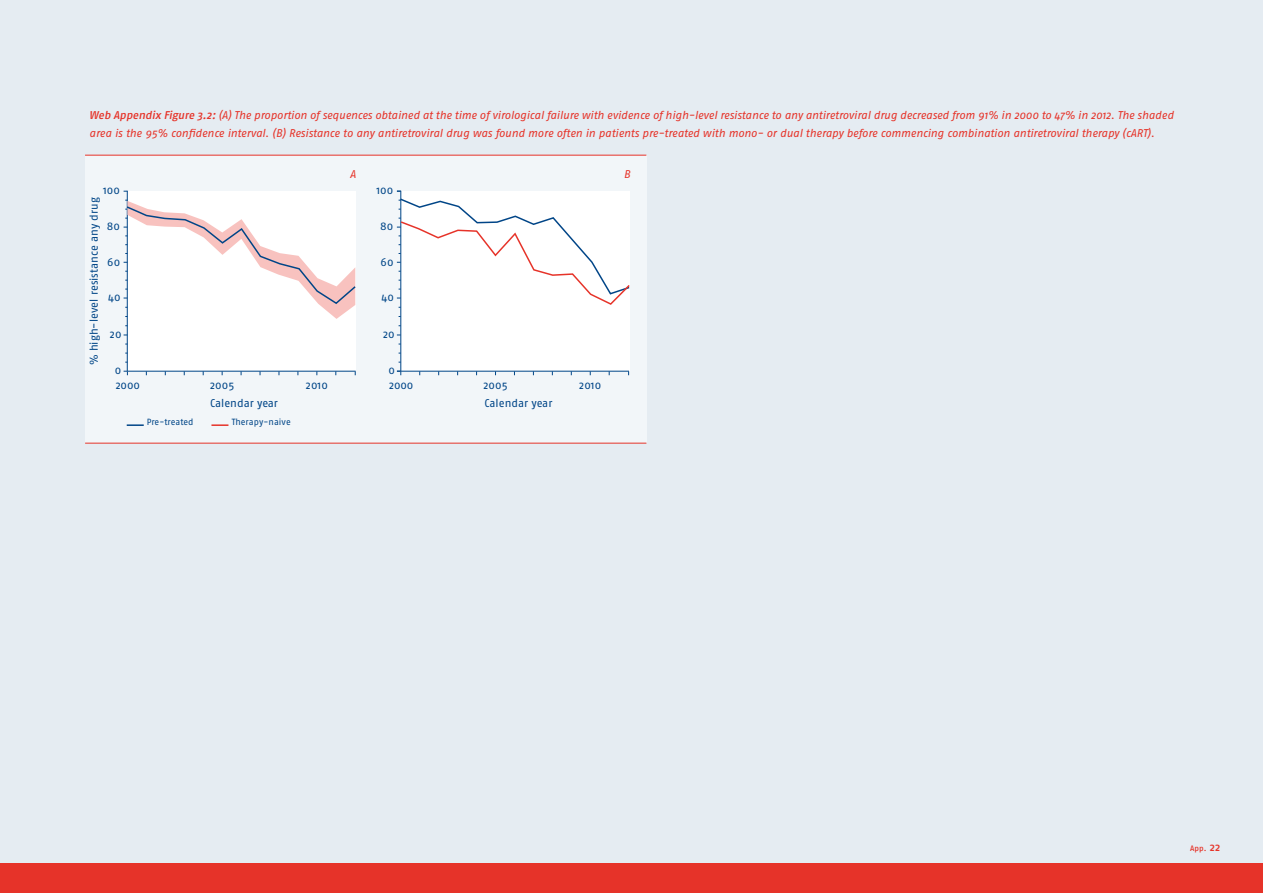
<style>
.page{position:relative;width:1263px;height:893px;background:#e5ecf2}
.page>*{position:absolute;margin:0;border:0;box-sizing:border-box;transform-origin:0 0}
.t1{font:italic 11.25px/18px "Fago No";letter-spacing:-.01em;color:#e63329}
.t2{font:11.25px "Fago No";color:#004587}
.t3{font:9px "Fago No";letter-spacing:.005em;color:#004587}
.t4{font:7.8px "Fago No Med";color:#e63329}
.s1{font-family:"Fago No Med"}
.s2{font-size:11.25px}
</style>
<div class="page">
<div style="left:0;top:863px;width:1263px;height:30px;background:#e63329"></div>
<div style="left:85px;top:155px;width:561px;height:288px;background:#f2f6f9"></div>
<div style="left:127px;top:191px;width:228px;height:180px;background:#fff"></div>
<hr style="left:127px;top:371px;width:229px;height:1px;background:#004587">
<hr style="left:85px;top:155px;width:561px;height:1px;background:#e63329">
<hr style="left:85px;top:443px;width:561px;height:1px;background:#e63329">
<hr style="left:127px;top:191px;width:1px;height:180px;background:#004587">
<div style="left:401px;top:191px;width:228px;height:180px;background:#fff"></div>
<hr style="left:400px;top:191px;width:1px;height:180px;background:#004587">
<svg style="left:397px;top:191px;width:233px;height:117px"></svg>
<svg style="left:127px;top:424px;width:17px;height:2px"></svg>
<svg style="left:211px;top:424px;width:17px;height:2px"></svg>
<hr style="left:401px;top:371px;width:228px;height:1px;background:#004587">
<svg style="left:124px;top:200px;width:232px;height:119px"></svg>
<p class="t1" style="left:89px;top:106px;width:1086px"><span class="s1">Web Appendix Figure 3.2:</span>(A) The proportion of sequences obtained at the time of virological failure with evidence of high-level resistance to any antiretroviral drug decreased from 91% in 2000 to 47% in 2012. The shaded area is the 95% confidence interval. (B) Resistance to any antiretroviral drug was found more often in patients pre-treated with mono- or dual therapy before commencing combination antiretroviral therapy (cART).</p>
<p class="t1" style="left:350px;top:165px;width:8px">A</p>
<p class="t1" style="left:624px;top:165px;width:8px">B</p>
<p class="t2" style="left:103px;top:183px;width:18px">100</p>
<p class="t2" style="left:107px;top:220px;width:15px">80</p>
<p class="t2" style="left:107px;top:255px;width:14px">60</p>
<p class="t2" style="left:108px;top:291px;width:14px">40</p>
<p class="t2" style="left:110px;top:328px;width:13px">20</p>
<p class="t2" style="left:115px;top:364px;width:8px">0</p>
<p class="t2" style="left:388px;top:364px;width:8px">0</p>
<p class="t2" style="left:376px;top:183px;width:18px">100</p>
<p class="t2" style="left:380px;top:220px;width:15px">80</p>
<p class="t2" style="left:381px;top:255px;width:14px">60</p>
<p class="t2" style="left:381px;top:291px;width:14px">40</p>
<p class="t2" style="left:383px;top:328px;width:13px">20</p>
<p class="t2" style="left:88px;top:365px;width:169px;rotate:-90deg">% high-level resistance any drug</p>
<p class="t2" style="left:116px;top:379px;width:26px">2000</p>
<p class="t2" style="left:210px;top:379px;width:26px">2005</p>
<p class="t2" style="left:306px;top:379px;width:24px">2010</p>
<p class="t2" style="left:389px;top:379px;width:26px">2000</p>
<p class="t2" style="left:483px;top:379px;width:26px">2005</p>
<p class="t2" style="left:579px;top:379px;width:24px">2010</p>
<p class="t2" style="left:210px;top:397px;width:69px">Calendar year</p>
<p class="t2" style="left:484px;top:397px;width:69px">Calendar year</p>
<p class="t3" style="left:147px;top:417px;width:48px">Pre-treated</p>
<p class="t3" style="left:232px;top:417px;width:61px">Therapy-naive</p>
<p class="t4" style="left:1190px;top:843px;width:32px">App. <span class="s2">22</span></p>
</div>
